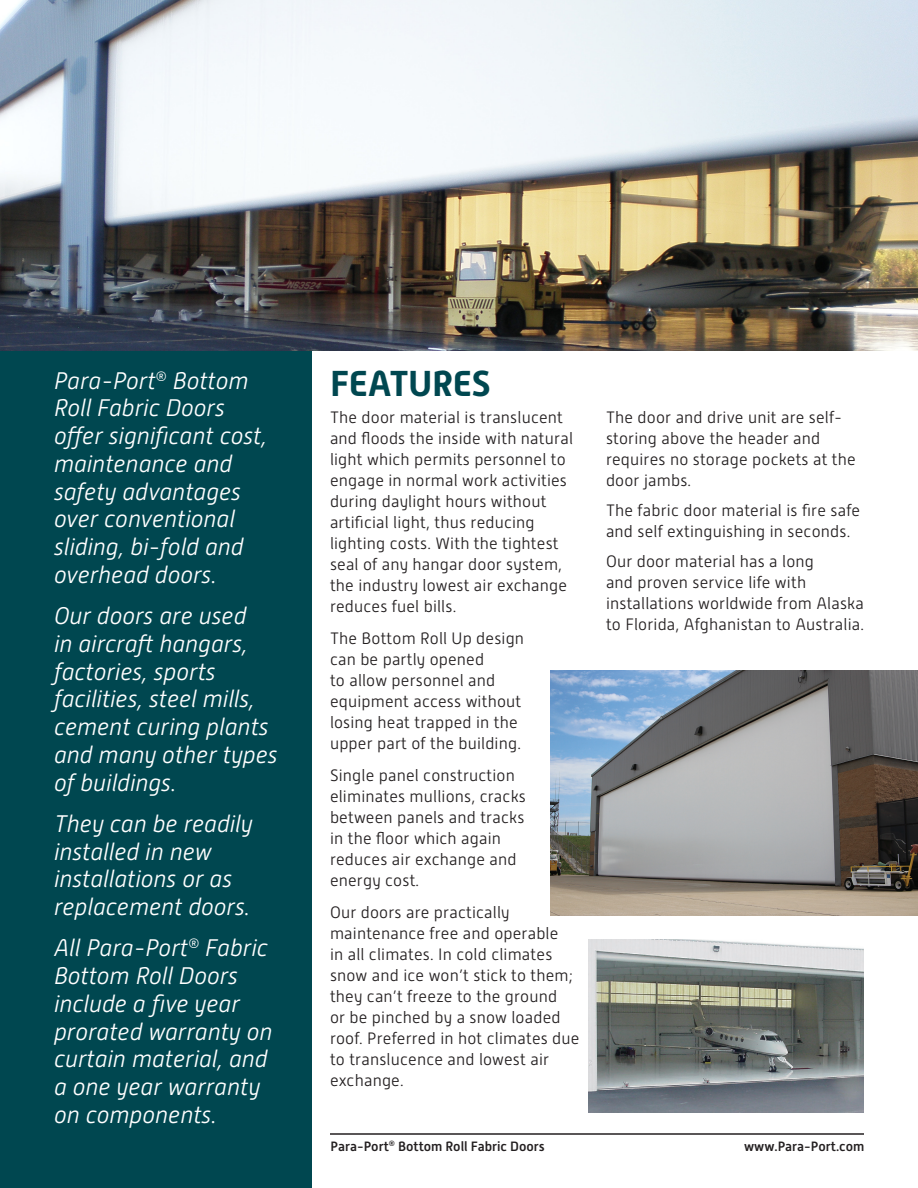
<style>
.page{position:relative;width:918px;height:1188px;background:#fff}
.page>*{position:absolute;margin:0;border:0;box-sizing:border-box;transform-origin:0 0}
.t1{font:700 36px "Alwyn New";color:#004750}
.t2{font:italic 300 24px/27.8px "Alwyn New";color:#fff}
.t3{font:300 16.5px/21px "Alwyn New";letter-spacing:.01em;color:#231f20}
.t4{font:500 13.5px "Alwyn New";color:#231f20}
</style>
<div class="page">
<img style="left:588px;top:940px;width:276px;height:172px">
<img style="left:0;top:0;width:918px;height:351px">
<div style="left:0;top:351px;width:311px;height:837px;background:#004750"></div>
<img style="left:551px;top:671px;width:367px;height:245px">
<hr style="left:330px;top:1133px;width:534px;height:2px;background:#231f20">
<p class="t2" style="left:54px;top:367px;width:215px">Para-Port<sup>®</sup> Bottom<br>Roll Fabric Doors offer significant cost, maintenance and safety advantages over conventional sliding, bi-fold and overhead doors.</p>
<p class="t2" style="left:54px;top:602px;width:225px">Our doors are used<br>in aircraft hangars, factories, sports facilities, steel mills, cement curing plants and many other types of buildings.</p>
<p class="t2" style="left:54px;top:810px;width:200px">They can be readily installed in new installations or as replacement doors.</p>
<p class="t2" style="left:54px;top:934px;width:220px">All Para-Port<sup>®</sup> Fabric<br>Bottom Roll Doors include a five year prorated warranty on curtain material, and a one year warranty on components.</p>
<p class="t1" style="left:330px;top:362px;width:162px">FEATURES</p>
<p class="t3" style="left:330px;top:407px;width:244px">The door material is translucent and floods the inside with natural light which permits personnel to engage in normal work activities during daylight hours without artificial light, thus reducing lighting costs. With the tightest seal of any hangar door system, the industry lowest air exchange reduces fuel bills.</p>
<p class="t3" style="left:330px;top:628px;width:196px">The Bottom Roll Up design can be partly opened<br>to allow personnel and equipment access without losing heat trapped in the upper part of the building.</p>
<p class="t3" style="left:330px;top:765px;width:197px">Single panel construction eliminates mullions, cracks between panels and tracks in the floor which again reduces air exchange and energy cost.</p>
<p class="t3" style="left:330px;top:902px;width:251px">Our doors are practically maintenance free and operable<br>in all climates. In cold climates snow and ice won’t stick to them; they can’t freeze to the ground<br>or be pinched by a snow loaded roof. Preferred in hot climates due to translucence and lowest air exchange.</p>
<p class="t3" style="left:606px;top:407px;width:251px">The door and drive unit are self&shy;storing above the header and requires no storage pockets at the door jambs.</p>
<p class="t3" style="left:606px;top:500px;width:256px">The fabric door material is fire safe and self extinguishing in seconds.</p>
<p class="t3" style="left:606px;top:551px;width:260px">Our door material has a long<br>and proven service life with installations worldwide from Alaska to Florida, Afghanistan to Australia.</p>
<p class="t4" style="left:330px;top:1138px;width:216px">Para-Port<sup>®</sup> Bottom Roll Fabric Doors</p>
<p class="t4" style="left:744px;top:1138px;width:122px">www.Para-Port.com</p>
</div>
